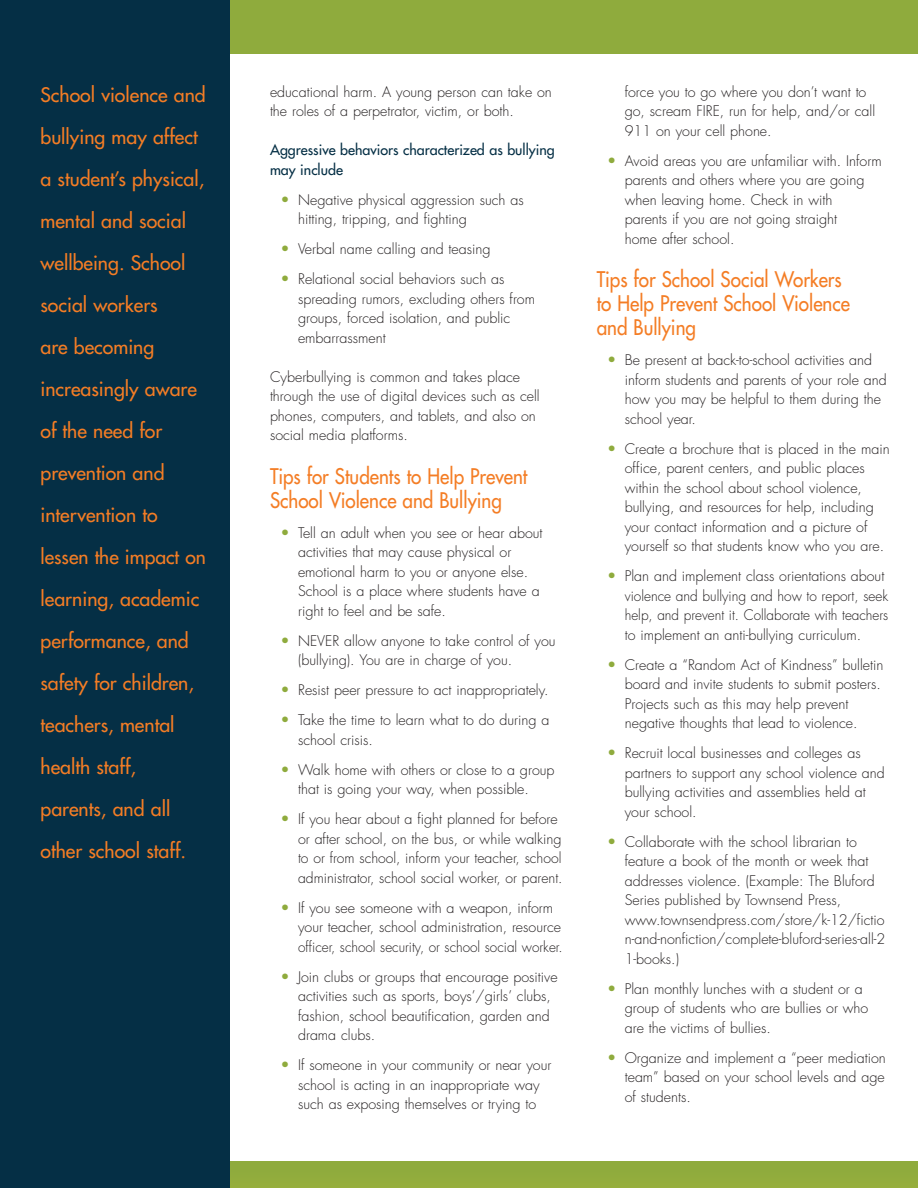
<style>
.page{position:relative;width:918px;height:1188px;background:#fff}
.page>*{position:absolute;margin:0;border:0;box-sizing:border-box;transform-origin:0 0}
.t1{font:21px/24px "Futura";color:#f47d25;scale:.9 1}
.t2{font:19.5px/42px "Futura";color:#f47d25}
.t3{font:300 14.25px/19.5px "Futura";color:#231f20}
.t4{font:14.25px/19.5px "Futura";color:#052f45}
.s1{font-size:15px;color:#8fab3d}
</style>
<div class="page">
<div style="left:180px;top:0;width:738px;height:54px;background:#8fab3d"></div>
<div style="left:223px;top:1161px;width:695px;height:27px;background:#90ac3d"></div>
<div style="left:0;top:0;width:230px;height:1188px;background:#052f45"></div>
<p class="t2" style="left:40px;top:74px;width:167px">School violence and bullying may affect a student’s physical, mental and social wellbeing. School social workers<br>are becoming increasingly aware of the need for prevention and intervention to lessen the impact on learning, academic performance, and safety for children, teachers, mental health staff, parents, and all other school staff.</p>
<p class="t3" style="left:270px;top:82px;width:283px">educational harm. A young person can take on the roles of a perpetrator, victim, or both.</p>
<p class="t4" style="left:270px;top:140px;width:286px">Aggressive behaviors characterized as bullying may include</p>
<p class="t3" style="left:298px;top:190px;width:227px;text-indent:-18px"><span class="s1">•</span> Negative physical aggression such as hitting, tripping, and fighting</p>
<p class="t3" style="left:280px;top:240px;width:212px"><span class="s1">•</span> Verbal name calling and teasing</p>
<p class="t3" style="left:298px;top:270px;width:239px;text-indent:-18px"><span class="s1">•</span> Relational social behaviors such as spreading rumors, excluding others from groups, forced isolation, and public embarrassment</p>
<p class="t3" style="left:270px;top:367px;width:271px">Cyberbullying is common and takes place through the use of digital devices such as cell phones, computers, and tablets, and also on social media platforms.</p>
<h1 class="t1" style="left:270px;top:464px;width:288px">Tips for Students to Help Prevent<br>School Violence and Bullying</h1>
<p class="t3" style="left:298px;top:523px;width:246px;text-indent:-18px"><span class="s1">•</span> Tell an adult when you see or hear about activities that may cause physical or emotional harm to you or anyone else.<br>School is a place where students have a right to feel and be safe.</p>
<p class="t3" style="left:298px;top:631px;width:259px;text-indent:-18px"><span class="s1">•</span> NEVER allow anyone to take control of you (bullying). You are in charge of you.</p>
<p class="t3" style="left:280px;top:681px;width:270px"><span class="s1">•</span> Resist peer pressure to act inappropriately.</p>
<p class="t3" style="left:298px;top:711px;width:253px;text-indent:-18px"><span class="s1">•</span> Take the time to learn what to do during a school crisis.</p>
<p class="t3" style="left:280px;top:760px;width:276px;text-align:center"><span class="s1">•</span> Walk home with others or close to a group that is going your way, when possible.</p>
<p class="t3" style="left:298px;top:810px;width:266px;text-indent:-18px"><span class="s1">•</span> If you hear about a fight planned for before or after school, on the bus, or while walking to or from school, inform your teacher, school administrator, school social worker, or parent.</p>
<p class="t3" style="left:298px;top:898px;width:266px;text-indent:-18px"><span class="s1">•</span> If you see someone with a weapon, inform your teacher, school administration, resource officer, school security, or school social worker.</p>
<p class="t3" style="left:298px;top:967px;width:261px;text-indent:-18px"><span class="s1">•</span> Join clubs or groups that encourage positive activities such as sports, boys’/girls’ clubs, fashion, school beautification, garden and drama clubs.</p>
<p class="t3" style="left:280px;top:1056px;width:273px;text-align:center"><span class="s1">•</span> If someone in your community or near your school is acting in an inappropriate way<br>such as exposing themselves or trying to</p>
<p class="t3" style="left:625px;top:82px;width:252px">force you to go where you don’t want to go, scream FIRE, run for help, and/or call<br>911 on your cell phone.</p>
<p class="t3" style="left:625px;top:151px;width:259px;text-indent:-18px"><span class="s1">•</span> Avoid areas you are unfamiliar with. Inform parents and others where you are going when leaving home. Check in with<br>parents if you are not going straight<br>home after school.</p>
<h1 class="t1" style="left:597px;top:268px;width:283px">Tips for School Social Workers to Help Prevent School Violence and Bullying</h1>
<p class="t3" style="left:625px;top:351px;width:264px;text-indent:-18px"><span class="s1">•</span> Be present at back-to-school activities and inform students and parents of your role and how you may be helpful to them during the school year.</p>
<p class="t3" style="left:625px;top:439px;width:266px;text-indent:-18px"><span class="s1">•</span> Create a brochure that is placed in the main office, parent centers, and public places within the school about school violence, bullying, and resources for help, including your contact information and a picture of yourself so that students know who you are.</p>
<p class="t3" style="left:625px;top:567px;width:265px;text-indent:-18px"><span class="s1">•</span> Plan and implement class orientations about violence and bullying and how to report, seek help, and prevent it. Collaborate with teachers to implement an anti-bullying curriculum.</p>
<p class="t3" style="left:625px;top:655px;width:260px;text-indent:-18px"><span class="s1">•</span> Create a “Random Act of Kindness” bulletin board and invite students to submit posters.<br>Projects such as this may help prevent negative thoughts that lead to violence.</p>
<p class="t3" style="left:625px;top:744px;width:262px;text-indent:-18px"><span class="s1">•</span> Recruit local businesses and colleges as partners to support any school violence and bullying activities and assemblies held at your school.</p>
<p class="t3" style="left:625px;top:832px;width:262px;text-indent:-18px"><span class="s1">•</span> Collaborate with the school librarian to feature a book of the month or week that addresses violence. (Example: The Bluford Series published by Townsend Press, www.townsendpress.com/store/k-12/fictio n-and-nonfiction/complete-bluford-series-all-2<br>1-books.)</p>
<p class="t3" style="left:625px;top:979px;width:245px;text-indent:-18px"><span class="s1">•</span> Plan monthly lunches with a student or a group of students who are bullies or who are the victims of bullies.</p>
<p class="t3" style="left:625px;top:1048px;width:263px;text-align:justify;text-indent:-18px"><span class="s1">•</span> Organize and implement a “peer mediation team” based on your school levels and age of students.</p>
</div>
